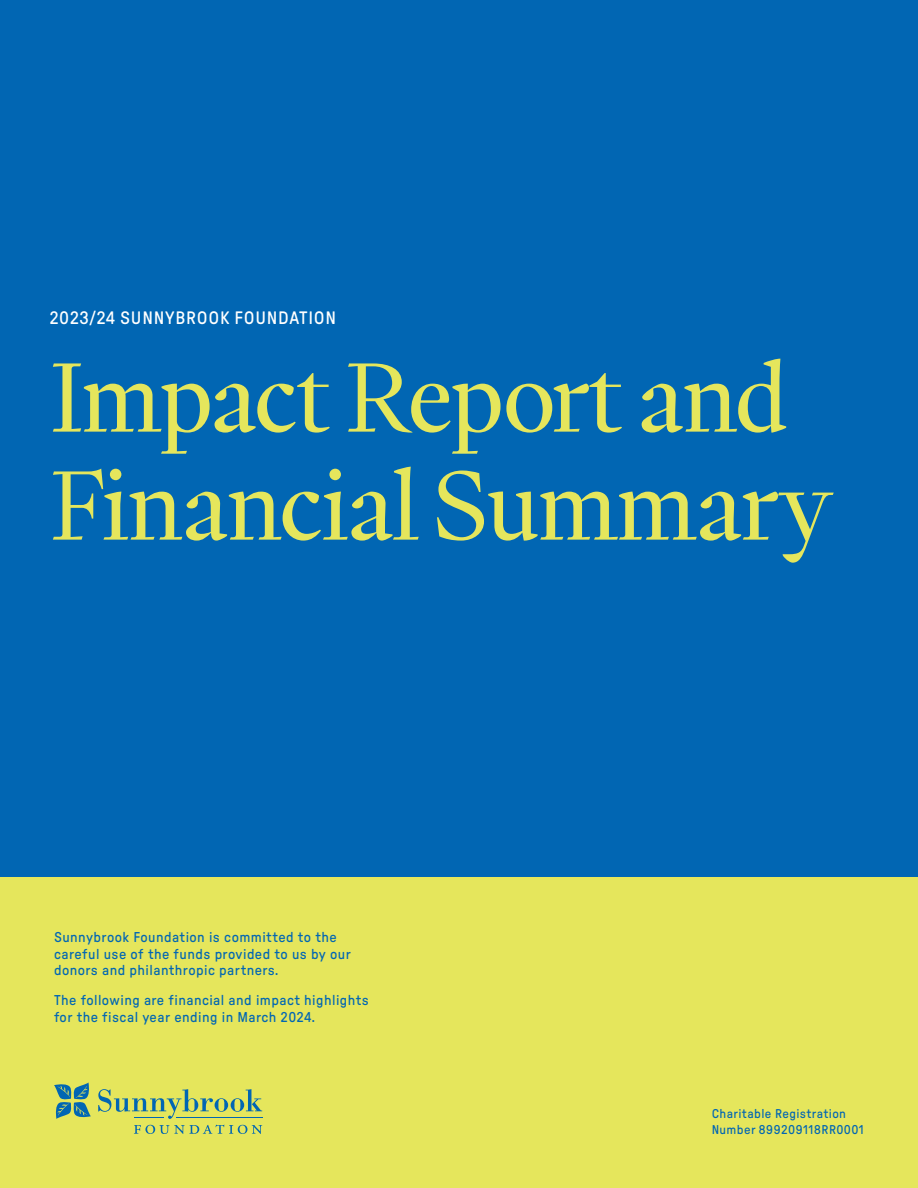
<style>
.page{position:relative;width:918px;height:1188px;background:#fff}
.page>*{position:absolute;margin:0;border:0;box-sizing:border-box;transform-origin:0 0}
.t1{font:96px/108px "PP Writer";letter-spacing:-.025em;color:#e5e65c}
.t2{font:18px "GT Pressura";letter-spacing:.04em;color:#fff}
.Running_Head_Y{font:14.25px/16.5px "GT Pressura";letter-spacing:.03em;color:#0166b3}
.Running_Head_Y-2{font:12.75px/16.5px "GT Pressura";letter-spacing:.03em;color:#0166b3}
</style>
<div class="page">
<div style="left:0;top:877px;width:918px;height:311px;background:#e5e65c"></div>
<div style="left:0;top:0;width:918px;height:877px;background:#0166b3"></div>
<svg style="left:134px;top:1125px;width:128px;height:9px"></svg>
<svg style="left:98px;top:1089px;width:164px;height:30px"></svg>
<svg style="left:54px;top:1082px;width:37px;height:37px"></svg>
<hr style="left:176px;top:1117px;width:86px;height:1px;background:#0166b3">
<hr style="left:134px;top:1117px;width:30px;height:1px;background:#0166b3">
<p class="t2" style="left:50px;top:307px;width:288px">2023/24 SUNNYBROOK FOUNDATION</p>
<p class="t1" style="left:50px;top:343px;width:786px">Impact Report and<br>Financial Summary</p>
<p class="Running_Head_Y" style="left:54px;top:929px;width:298px">Sunnybrook Foundation is committed to the careful use of the funds provided to us by our donors and philanthropic partners.</p>
<p class="Running_Head_Y" style="left:54px;top:992px;width:316px">The following are financial and impact highlights for the fiscal year ending in March 2024.</p>
<p class="Running_Head_Y-2" style="left:712px;top:1105px;width:154px">Charitable Registration<br>Number 899209118RR0001</p>
</div>
